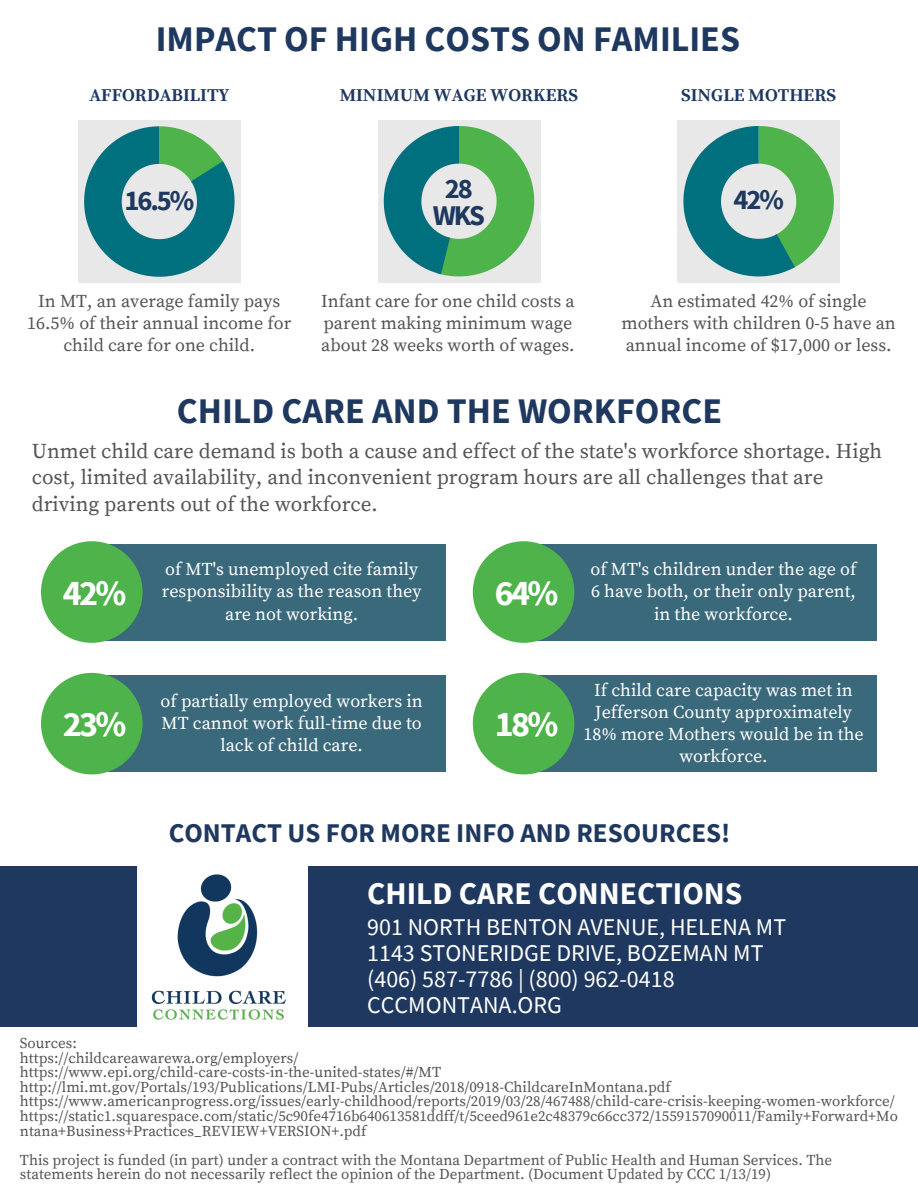
<style>
.page{position:relative;width:918px;height:1188px;background:#fff}
.page>*{position:absolute;margin:0;border:0;box-sizing:border-box;transform-origin:0 0}
.t1{font:700 36px "Source Sans Pro";color:#1e385f}
.t2{font:700 36px "Source Sans Pro";letter-spacing:-.075em;color:#fff}
.t3{font:700 31.5px "Source Sans Pro";color:#fff}
.t4{font:700 28.5px/26.7px "Source Sans Pro";letter-spacing:-.075em;color:#1e385f;text-align:center}
.t5{font:700 27px "Source Sans Pro";color:#1e385f}
.t6{font:24px/25.8px "Source Sans Pro";color:#fff}
.t7{font:21px/26.1px "Source Serif Pro";color:#545454}
.t8{font:18px/22.4px "Source Serif Pro";color:#fff;text-align:center}
.t9{font:18px/22.4px "Source Serif Pro";color:#545454;text-align:center}
.t10{font:700 18px "Source Serif Pro";color:#1e385f}
.t11{font:15px/14.5px "Source Serif Pro";color:#545454}
</style>
<div class="page">
<div style="left:309px;top:866px;width:609px;height:161px;background:#1e385f"></div>
<img style="left:151px;top:874px;width:136px;height:146px">
<div style="left:78px;top:120px;width:163px;height:163px;background:#e8e8e8"></div>
<svg style="left:84px;top:126px;width:151px;height:151px"></svg>
<div style="left:378px;top:120px;width:163px;height:163px;background:#e8e8e8"></div>
<svg style="left:384px;top:126px;width:150px;height:150px"></svg>
<div style="left:677px;top:120px;width:163px;height:163px;background:#e8e8e8"></div>
<svg style="left:683px;top:126px;width:151px;height:150px"></svg>
<div style="left:89px;top:544px;width:356px;height:96px;background:#3a697b"></div>
<div style="left:41px;top:541px;width:102px;height:102px;background:#4eb34a;border-radius:50%"></div>
<div style="left:521px;top:544px;width:356px;height:96px;background:#3a697b"></div>
<div style="left:473px;top:541px;width:101px;height:102px;background:#4eb34a;border-radius:50%"></div>
<div style="left:89px;top:675px;width:356px;height:97px;background:#3a697b"></div>
<div style="left:41px;top:673px;width:102px;height:101px;background:#4eb34a;border-radius:50%"></div>
<div style="left:521px;top:675px;width:356px;height:97px;background:#3a697b"></div>
<div style="left:473px;top:673px;width:101px;height:101px;background:#4eb34a;border-radius:50%"></div>
<div style="left:0;top:866px;width:137px;height:161px;background:#1e385f"></div>
<h1 class="t1" style="left:156px;top:15px;width:586px">IMPACT OF HIGH COSTS ON FAMILIES</h1>
<p class="t10" style="left:89px;top:85px;width:142px">AFFORDABILITY</p>
<p class="t10" style="left:340px;top:85px;width:240px">MINIMUM WAGE WORKERS</p>
<p class="t10" style="left:681px;top:85px;width:156px">SINGLE MOTHERS</p>
<h3 class="t4" style="left:124px;top:186px;width:71px">16.5%</h3>
<h3 class="t4" style="left:433px;top:175px;width:54px">28<br>WKS</h3>
<h3 class="t4" style="left:733px;top:186px;width:52px">42%</h3>
<p class="t9" style="left:27px;top:290px;width:266px">In MT, an average family pays<br>16.5% of their annual income for child care for one child.</p>
<p class="t9" style="left:321px;top:290px;width:255px;text-align:left">Infant care for one child costs a parent making minimum wage about 28 weeks worth of wages.</p>
<p class="t9" style="left:621px;top:290px;width:276px">An estimated 42% of single mothers with children 0-5 have an annual income of $17,000 or less.</p>
<h1 class="t1" style="left:177px;top:387px;width:547px">CHILD CARE AND THE WORKFORCE</h1>
<h3 class="t7" style="left:32px;top:439px;width:852px">Unmet child care demand is both a cause and effect of the state's workforce shortage. High cost, limited availability, and inconvenient program hours are all challenges that are driving parents out of the workforce.</h3>
<h1 class="t2" style="left:63px;top:569px;width:65px">42%</h1>
<h1 class="t2" style="left:63px;top:701px;width:65px">23%</h1>
<p class="t8" style="left:162px;top:559px;width:261px">of MT's unemployed cite family responsibility as the reason they are not working.</p>
<p class="t8" style="left:161px;top:690px;width:264px">of partially employed workers in<br>MT cannot work full-time due to lack of child care.</p>
<h1 class="t2" style="left:495px;top:569px;width:65px">64%</h1>
<h1 class="t2" style="left:495px;top:701px;width:65px">18%</h1>
<p class="t8" style="left:591px;top:559px;width:268px">of MT's children under the age of<br>6 have both, or their only parent, in the workforce.</p>
<p class="t8" style="left:583px;top:679px;width:282px">If child care capacity was met in<br>Jefferson County approximately<br>18% more Mothers would be in the workforce.</p>
<h3 class="t5" style="left:169px;top:815px;width:563px">CONTACT US FOR MORE INFO AND RESOURCES!</h3>
<h2 class="t3" style="left:367px;top:873px;width:377px">CHILD CARE CONNECTIONS</h2>
<h3 class="t6" style="left:367px;top:914px;width:421px">901 NORTH BENTON AVENUE, HELENA MT<br>1143 STONERIDGE DRIVE, BOZEMAN MT (406) 587-7786 | (800) 962-0418<br>CCCMONTANA.ORG</h3>
<p class="t11" style="left:20px;top:1037px;width:879px">Sources:<br>https://childcareawarewa.org/employers/<br>https://www.epi.org/child-care-costs-in-the-united-states/#/MT http://lmi.mt.gov/Portals/193/Publications/LMI-Pubs/Articles/2018/0918-ChildcareInMontana.pdf https://www.americanprogress.org/issues/early-childhood/reports/2019/03/28/467488/child-care-crisis-keeping-women-workforce/ https://static1.squarespace.com/static/5c90fe4716b640613581ddff/t/5ceed961e2c48379c66cc372/1559157090011/Family+Forward+Mo ntana+Business+Practices_REVIEW+VERSION+.pdf</p>
<p class="t11" style="left:20px;top:1153px;width:814px">This project is funded (in part) under a contract with the Montana Department of Public Health and Human Services. The statements herein do not necessarily reflect the opinion of the Department. (Document Updated by CCC 1/13/19)</p>
</div>
